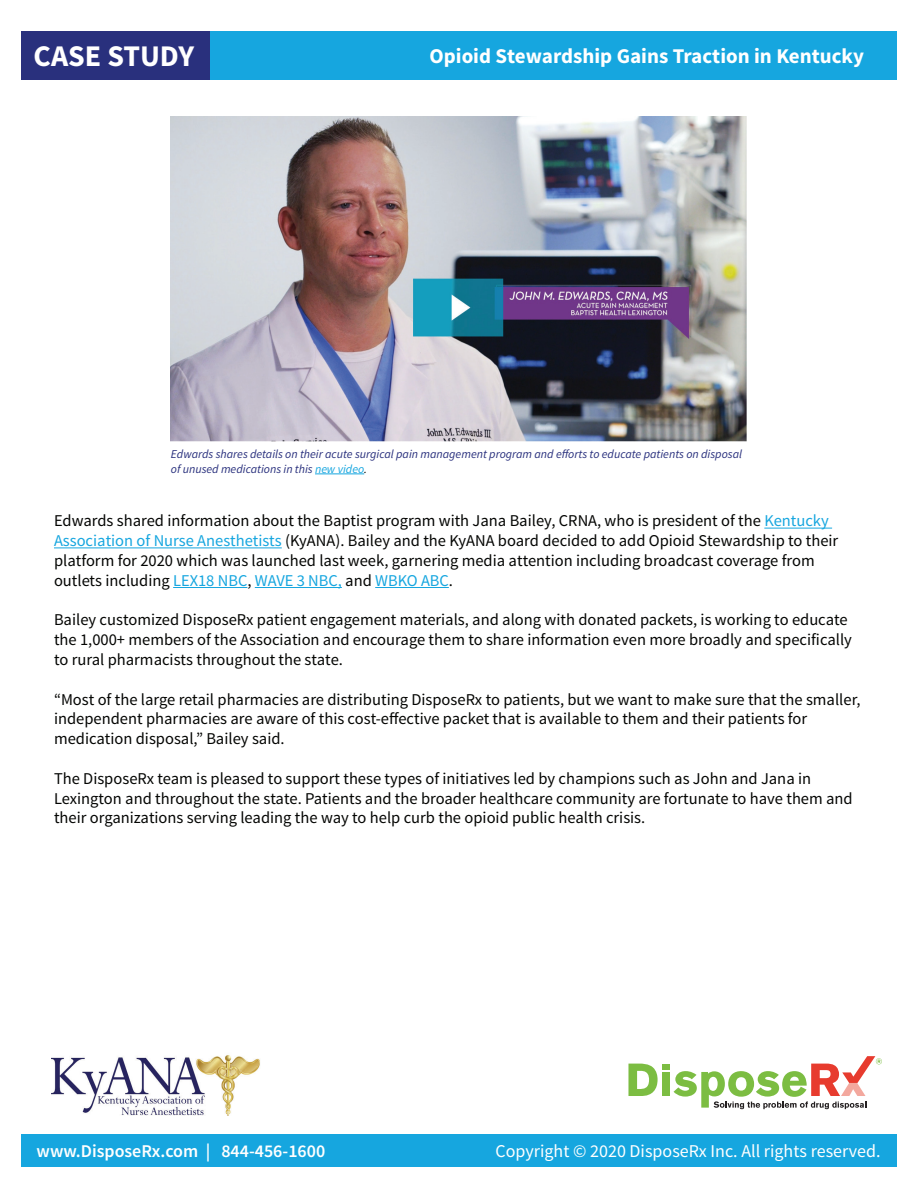
<style>
.page{position:relative;width:918px;height:1188px;background:#fff}
.page>*{position:absolute;margin:0;border:0;box-sizing:border-box;transform-origin:0 0}
.t1{font:700 30px "Source Sans Pro";color:#fff}
.t2{font:700 21px "Source Sans Pro";color:#fff}
.t3{font:18px "Source Sans Pro";color:#fff}
.t4{font:600 18px "Source Sans Pro";color:#fff}
.t5{font:16.5px/19.8px "Source Sans Pro";color:#040503}
.t6{font:italic 12px/14.4px "Source Sans Pro";color:#29307d}
.s1{color:#16a6df}
.s2{color:#040503}
</style>
<div class="page">
<div style="left:21px;top:31px;width:876px;height:49px;background:#16a6df"></div>
<div style="left:21px;top:31px;width:189px;height:49px;background:#29307d"></div>
<div style="left:21px;top:1134px;width:876px;height:32px;background:#16a6df"></div>
<svg style="left:628px;top:1056px;width:254px;height:53px"></svg>
<hr style="left:764px;top:528px;width:68px;height:1px;background:#16a6df">
<hr style="left:54px;top:547px;width:228px;height:1px;background:#16a6df">
<hr style="left:173px;top:587px;width:74px;height:1px;background:#16a6df">
<hr style="left:255px;top:587px;width:87px;height:1px;background:#16a6df">
<hr style="left:375px;top:587px;width:74px;height:1px;background:#16a6df">
<img style="left:171px;top:117px;width:576px;height:324px">
<img style="left:51px;top:1055px;width:209px;height:60px">
<hr style="left:315px;top:474px;width:49px;height:1px;background:#16a6df">
<h1 class="t1" style="left:34px;top:37px;width:162px">CASE STUDY</h1>
<p class="t2" style="left:429px;top:42px;width:436px">Opioid Stewardship Gains Traction in Kentucky</p>
<p class="t6" style="left:171px;top:447px;width:573px">Edwards shares details on their acute surgical pain management program and efforts to educate patients on disposal of unused medications in this <span class="s1">new video</span><span class="s2">.</span></p>
<p class="t5" style="left:54px;top:511px;width:786px">Edwards shared information about the Baptist program with Jana Bailey, CRNA, who is president of the <span class="s1">Kentucky Association of Nurse Anesthetists</span> (KyANA). Bailey and the KyANA board decided to add Opioid Stewardship to their platform for 2020 which was launched last week, garnering media attention including broadcast coverage from outlets including <span class="s1">LEX18 NBC</span>, <span class="s1">WAVE 3 NBC,</span> and <span class="s1">WBKO ABC</span>.</p>
<p class="t5" style="left:54px;top:610px;width:799px">Bailey customized DisposeRx patient engagement materials, and along with donated packets, is working to educate the 1,000+ members of the Association and encourage them to share information even more broadly and specifically to rural pharmacists throughout the state.</p>
<p class="t5" style="left:54px;top:690px;width:808px">“Most of the large retail pharmacies are distributing DisposeRx to patients, but we want to make sure that the smaller, independent pharmacies are aware of this cost-effective packet that is available to them and their patients for medication disposal,” Bailey said.</p>
<p class="t5" style="left:54px;top:769px;width:800px">The DisposeRx team is pleased to support these types of initiatives led by champions such as John and Jana in<br>Lexington and throughout the state. Patients and the broader healthcare community are fortunate to have them and their organizations serving leading the way to help curb the opioid public health crisis.</p>
<p class="t4" style="left:37px;top:1139px;width:290px">www.DisposeRx.com | 844-456-1600</p>
<p class="t3" style="left:496px;top:1139px;width:386px">Copyright © 2020 DisposeRx Inc. All rights reserved.</p>
</div>
